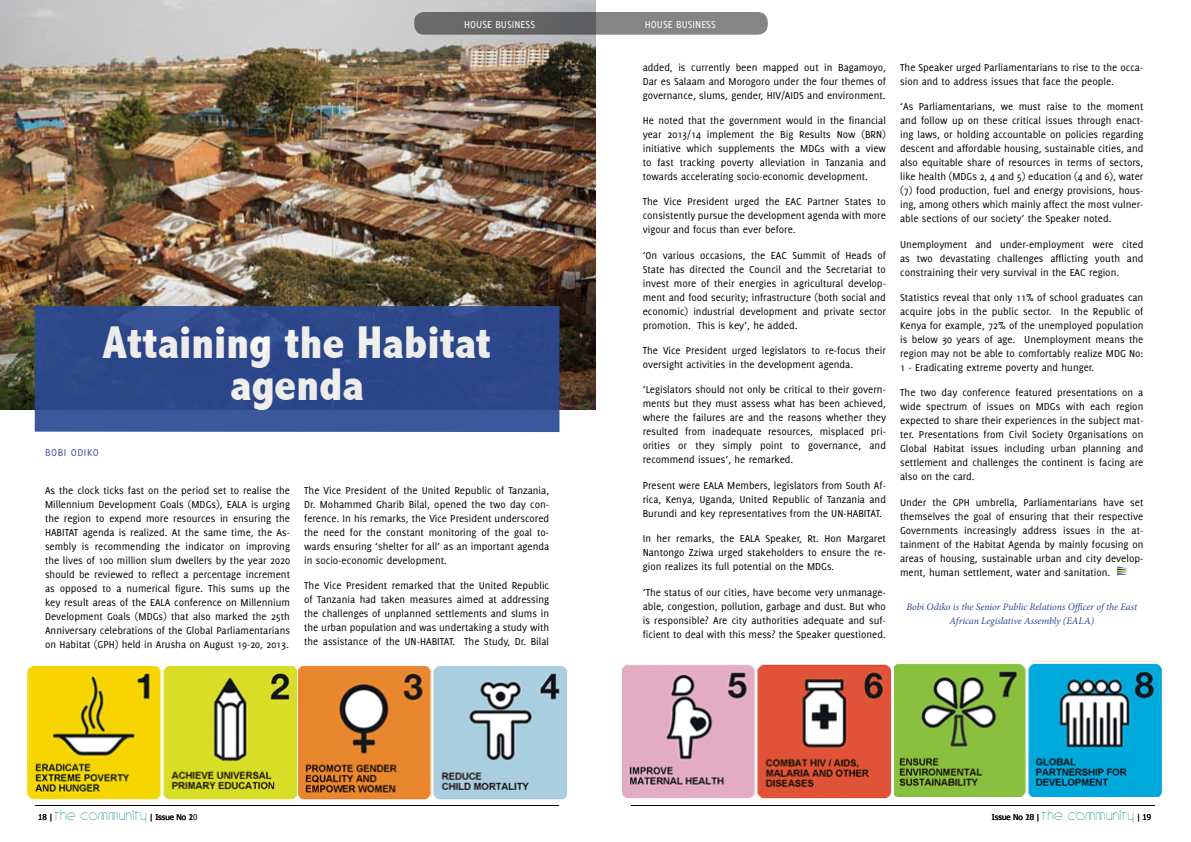
<style>
.page{position:relative;width:1191px;height:842px;background:#fff}
.page>*{position:absolute;margin:0;border:0;box-sizing:border-box;transform-origin:0 0}
.t1{font:800 condensed 46px/42px "Abadi";color:#fff;text-align:center}
.t2{font:11px/14px "Delicious";color:#000;text-align:justify}
.t3{font:11px "Delicious";color:#fff}
.t4{font:11px "Delicious Small Caps";letter-spacing:.05em;color:#2b4a94}
.t5{font:italic 10px/14px "Minion Pro";letter-spacing:-.005em;color:#2b4a94;text-align:center}
.t6{font:8px "Tahoma";color:#000}
.s1{font-family:"Circle D";font-size:15px;color:#028782}
</style>
<div class="page">
<hr style="left:631px;top:805px;width:524px;height:1px;background:#000">
<hr style="left:35px;top:805px;width:524px;height:1px;background:#000">
<img style="left:0;top:0;width:596px;height:410px">
<svg style="left:414px;top:12px;width:353px;height:23px;background:#767676"></svg>
<svg style="left:1117px;top:566px;width:10px;height:10px"></svg>
<svg style="left:35px;top:306px;width:524px;height:126px;background:#2f4b8d"></svg>
<img style="left:27px;top:666px;width:270px;height:134px">
<img style="left:299px;top:666px;width:268px;height:134px">
<img style="left:622px;top:664px;width:269px;height:135px">
<img style="left:895px;top:663px;width:266px;height:134px">
<p class="t3" style="left:464px;top:18px;width:72px">HOUSE BUSI NESS</p>
<h1 class="t1" style="left:103px;top:322px;width:390px">Attaining the Habitat agenda</h1>
<p class="t4" style="left:45px;top:446px;width:55px">BOBI ODIKO</p>
<p class="t2" style="left:45px;top:483px;width:246px">As the clock ticks fast on the period set to realise the Millennium Development Goals (MDGs), EALA is urging the region to expend more resources in ensuring the HABITAT agenda is realized. At the same time, the As&shy;sembly is recommending the indicator on improving the lives of 100 million slum dwellers by the year 2020 should be reviewed to reflect a percentage increment as opposed to a numerical figure. This sums up the key result areas of the EALA conference on Millennium Development Goals (MDGs) that also marked the 25th Anniversary celebrations of the Global Parliamentarians on Habitat (GPH) held in Arusha on August 19-20, 2013.</p>
<p class="t2" style="left:304px;top:483px;width:246px">The Vice President of the United Republic of Tanzania, Dr. Mohammed Gharib Bilal, opened the two day con&shy;ference. I n his remarks, the Vice President underscored the need for the constant monitoring of the goal to&shy;wards ensuring ‘shelter for all’ as an important agenda in socio-economic development.</p>
<p class="t2" style="left:304px;top:578px;width:246px">The Vice President remarked that the United Republic of Tanzania had taken measures aimed at addressing the challenges of unplanned settlements and slums in the urban population and was undertaking a study with the assistance of the UN-HABITAT. The Study, Dr. Bilal</p>
<p class="t3" style="left:645px;top:18px;width:72px">HOUSE BUSI NESS</p>
<p class="t2" style="left:643px;top:60px;width:245px">added, is currently been mapped out in Bagamoyo, Dar es Salaam and Morogoro under the four themes of governance, slums, gender, HIV/AI DS and environment.</p>
<p class="t2" style="left:643px;top:113px;width:245px">He noted that the government would in the financial year 2013/14 implement the Big Results Now (BRN) initiative which supplements the MDGs with a view to fast tracking poverty alleviation in Tanzania and towards accelerating socio-economic development.</p>
<p class="t2" style="left:643px;top:195px;width:245px">The Vice President urged the EAC Partner States to consistently pursue the development agenda with more vigour and focus than ever before.</p>
<p class="t2" style="left:643px;top:248px;width:245px">‘On various occasions, the EAC Summit of Heads of State has directed the Council and the Secretariat to invest more of their energies in agricultural develop&shy;ment and food security; infrastructure (both social and economic) industrial development and private sector promotion. This is key’, he added.</p>
<p class="t2" style="left:643px;top:343px;width:245px">The Vice President urged legislators to re-focus their oversight activities in the development agenda.</p>
<p class="t2" style="left:643px;top:383px;width:245px">‘Legislators should not only be critical to their govern&shy;ments but they must assess what has been achieved, where the failures are and the reasons whether they resulted from inadequate resources, misplaced pri&shy;orities or they simply point to governance, and recommend issues’, he remarked.</p>
<p class="t2" style="left:643px;top:478px;width:245px">Present were EALA Members, legislators from South Af&shy;rica, Kenya, Uganda, United Republic of Tanzania and Burundi and key representatives from the UN-HABITAT.</p>
<p class="t2" style="left:643px;top:531px;width:245px">I n her remarks, the EALA Speaker, Rt. Hon Margaret Nantongo Zziwa urged stakeholders to ensure the re&shy;gion realizes its full potential on the MDGs.</p>
<p class="t2" style="left:643px;top:585px;width:245px">‘The status of our cities, have become very unmanage&shy;able, congestion, pollution, garbage and dust. But who is responsible? Are city authorities adequate and suf&shy;ficient to deal with this mess? the Speaker questioned.</p>
<p class="t2" style="left:900px;top:60px;width:245px">The Speaker urged Parliamentarians to rise to the occa&shy;sion and to address issues that face the people.</p>
<p class="t2" style="left:900px;top:99px;width:245px">‘As Parliamentarians, we must raise to the moment and follow up on these critical issues through enact&shy;ing laws, or holding accountable on policies regarding descent and affordable housing, sustainable cities, and also equitable share of resources in terms of sectors, like health (MDGs 2, 4 and 5) education (4 and 6), water (7) food production, fuel and energy provisions, hous&shy;ing, among others which mainly affect the most vulner&shy;able sections of our society’ the Speaker noted.</p>
<p class="t2" style="left:900px;top:237px;width:245px">Unemployment and under-employment were cited as two devastating challenges afflicting youth and constraining their very survival in the EAC region.</p>
<p class="t2" style="left:900px;top:290px;width:245px">Statistics reveal that only 11% of school graduates can acquire jobs in the public sector. I n the Republic of Kenya for example, 72% of the unemployed population is below 30 years of age. Unemployment means the region may not be able to comfortably realize MDG No:<br>1 - Eradicating extreme poverty and hunger.</p>
<p class="t2" style="left:900px;top:385px;width:245px">The two day conference featured presentations on a wide spectrum of issues on MDGs with each region expected to share their experiences in the subject mat&shy;ter. Presentations from Civil Society Organisations on Global Habitat issues including urban planning and settlement and challenges the continent is facing are also on the card.</p>
<p class="t2" style="left:900px;top:495px;width:245px">Under the GPH umbrella, Parliamentarians have set themselves the goal of ensuring that their respective Governments increasingly address issues in the at&shy;tainment of the Habitat Agenda by mainly focusing on areas of housing, sustainable urban and city develop&shy;ment, human settlement, water and sanitation.</p>
<p class="t5" style="left:906px;top:600px;width:232px">Bobi Odiko is the Senior Public Relations Officer of the East<br>African Legislative Assembly (EALA)</p>
<p class="t6" style="left:38px;top:812px;width:156px">18 | <span class="s1">The cOMMUNITY</span> | Issue No 1</p>
<p class="t6" style="left:992px;top:812px;width:161px">Issue No 18 | <span class="s1">The cOMMUNITY</span> | 19</p>
<p class="t6" style="left:189px;top:812px;width:10px">20</p>
<p class="t6" style="left:1025px;top:812px;width:10px">20</p>
</div>
